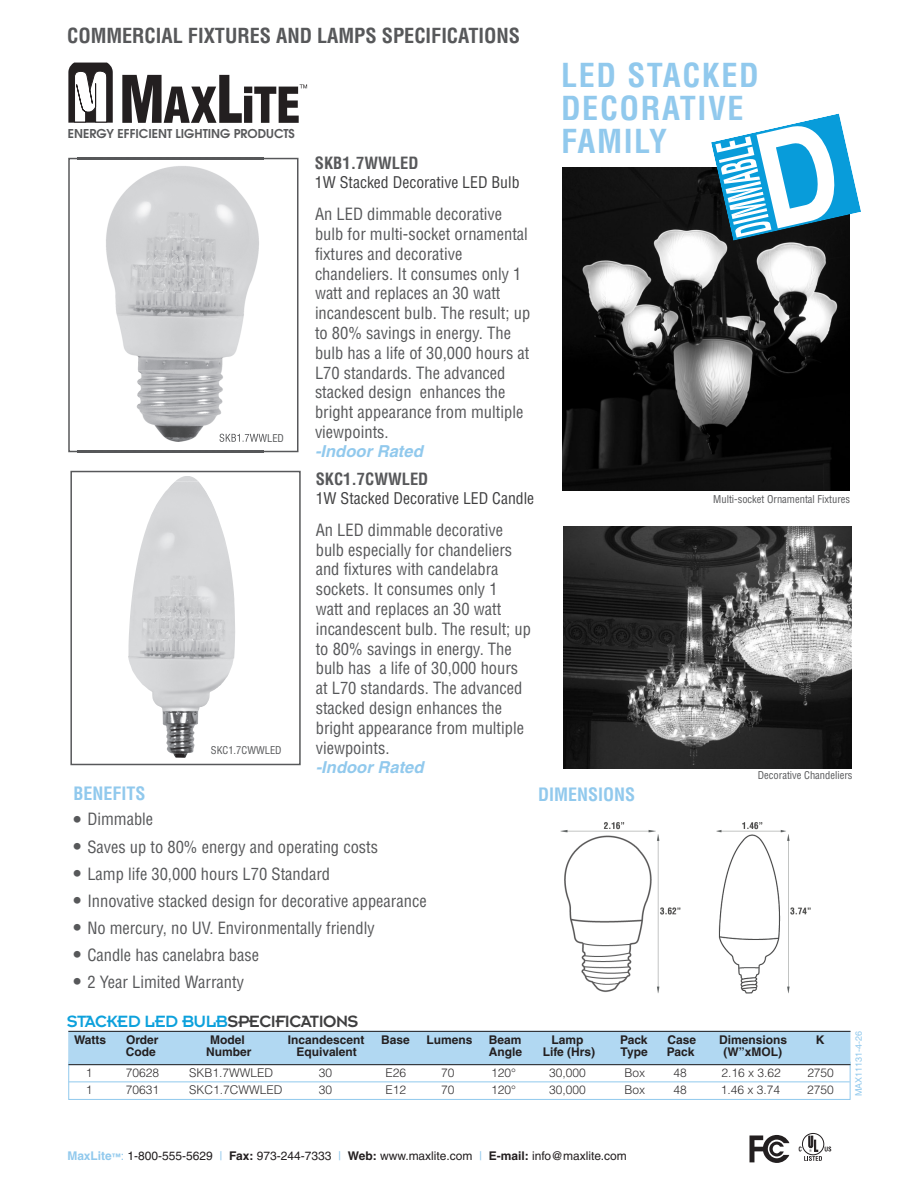
<style>
.page{position:relative;width:918px;height:1188px;background:#fff}
.page>*{position:absolute;margin:0;border:0;box-sizing:border-box;transform-origin:0 0}
.t1{font:700 condensed 32.25px/33px "Helvetica";letter-spacing:.05em;color:#91c9ed}
.t2{font:700 condensed 20.25px "Helvetica";color:#57585a}
.t3{font:18px "Insignia";letter-spacing:-.03em;color:#0da1dc}
.t4{font:700 condensed 18px "Helvetica";color:#91c9ed}
.t5{font:condensed 16.5px/19.8px "Helvetica";color:#57585a}
.t6{font:italic 700 16.5px "Helvetica";letter-spacing:.005em;color:#91c9ed}
.t7{font:700 condensed 16.5px "Helvetica";color:#57585a}
.t8{font:condensed 15.75px "Helvetica";color:#3e3e3f}
.t9{font:600 12.15px "Avant Garde";color:#57585a}
.t10{font:700 12px "Helvetica";color:#231f20}
.t11{font:300 12px "Helvetica";color:#312f30}
.t12{font:12px "Helvetica";color:#231f20}
.t13{font:condensed 10.5px "Helvetica";color:#57585a}
.t14{font:9px "Helvetica";color:#91c9ed}
.s1{font-weight:700;font-size:18px}
.s2{color:#3e3e3f}
.s3{font-weight:700;color:#91c9ed}
.s4{font-weight:700;font-size:9px;color:#91c9ed}
.s5{color:#91c9ed}
.s6{font-weight:700}
</style>
<div class="page">
<svg style="left:68px;top:63px;width:45px;height:60px"></svg>
<svg style="left:122px;top:75px;width:185px;height:48px"></svg>
<div style="left:68px;top:158px;width:230px;height:294px;border:2px solid #57585a"></div>
<img style="left:563px;top:167px;width:287px;height:324px">
<div style="left:68px;top:1062px;width:783px;height:38px;border:1px solid #91c9ed"></div>
<div style="left:68px;top:1031px;width:782px;height:34px;background:#b1d8f2"></div>
<hr style="left:68px;top:1031px;width:782px;height:1px;background:#231f20">
<hr style="left:68px;top:1064px;width:783px;height:1px;background:#231f20">
<div style="left:802px;top:1133px;width:22px;height:22px;border:1px solid #231f20;border-radius:50%"></div>
<svg style="left:799px;top:1136px;width:32px;height:25px"></svg>
<svg style="left:750px;top:1135px;width:39px;height:28px"></svg>
<img style="left:77px;top:157px;width:186px;height:314px">
<img style="left:77px;top:451px;width:186px;height:1px">
<img style="left:77px;top:158px;width:186px;height:1px">
<img style="left:220px;top:434px;width:43px;height:8px">
<hr style="left:69px;top:1082px;width:781px;height:1px;background:#91c9ed">
<div style="left:70px;top:471px;width:231px;height:294px;border:2px solid #57585a"></div>
<img style="left:560px;top:822px;width:121px;height:171px">
<img style="left:128px;top:482px;width:107px;height:271px">
<img style="left:175px;top:476px;width:24px;height:6px">
<img style="left:563px;top:526px;width:289px;height:242px">
<img style="left:716px;top:822px;width:95px;height:172px">
<svg style="left:711px;top:113px;width:150px;height:128px"></svg>
<p class="t2" style="left:67px;top:28px;width:454px">COMMERCIAL FIXTURES AND LAMPS SPECIFICATIONS</p>
<p class="t9" style="left:68px;top:129px;width:229px">ENERGY EFFICIENT LIGHTING PRODUCTS</p>
<p class="t13" style="left:211px;top:746px;width:72px">SKC1.7CWWLED</p>
<p class="t7" style="left:315px;top:157px;width:105px">SKB1.7WWLED</p>
<p class="t8" style="left:315px;top:177px;width:206px">1W Stacked Decorative LED Bulb</p>
<p class="t5" style="left:315px;top:206px;width:217px">An LED dimmable decorative bulb for multi-socket ornamental fixtures and decorative chandeliers. It consumes only 1 watt and replaces an 30 watt incandescent bulb. The result; up to 80% savings in energy. The bulb has a life of 30,000 hours at<br>L70 standards. The advanced stacked design enhances the bright appearance from multiple viewpoints.</p>
<p class="t6" style="left:315px;top:445px;width:109px">-Indoor Rated</p>
<p class="t7" style="left:316px;top:472px;width:114px">SKC1.7CWWLED</p>
<p class="t8" style="left:316px;top:492px;width:220px">1W Stacked Decorative LED Candle</p>
<p class="t5" style="left:316px;top:521px;width:217px">An LED dimmable decorative bulb especially for chandeliers and fixtures with candelabra sockets. It consumes only 1<br>watt and replaces an 30 watt incandescent bulb. The result; up to 80% savings in energy. The bulb has a life of 30,000 hours at L70 standards. The advanced stacked design enhances the bright appearance from multiple viewpoints.</p>
<p class="t6" style="left:316px;top:761px;width:109px">-Indoor Rated</p>
<h1 class="t1" style="left:561px;top:62px;width:199px">LED STACKED<br>DECORATIVE<br>FAMILY</h1>
<p class="t13" style="left:713px;top:495px;width:138px">Multi-socket Ornamental Fixtures</p>
<p class="t13" style="left:758px;top:771px;width:96px">Decorative Chandeliers</p>
<p class="t4" style="left:74px;top:786px;width:73px">BENEFITS</p>
<p class="t5" style="left:74px;top:811px;width:81px"><span class="s1">•</span> Dimmable</p>
<p class="t5" style="left:74px;top:838px;width:306px"><span class="s1">•</span> Saves up to 80% energy and operating costs</p>
<p class="t5" style="left:74px;top:865px;width:258px"><span class="s1">•</span> Lamp life 30,000 hours L70 Standard</p>
<p class="t5" style="left:74px;top:892px;width:355px"><span class="s1">•</span> Innovative stacked design for decorative appearance</p>
<p class="t5" style="left:74px;top:919px;width:303px"><span class="s1">•</span> No mercury, no UV. Environmentally friendly</p>
<p class="t5" style="left:74px;top:946px;width:187px"><span class="s1">•</span> Candle has canelabra base</p>
<p class="t5" style="left:74px;top:973px;width:172px"><span class="s1">•</span> 2 Year Limited Warranty</p>
<p class="t4" style="left:538px;top:788px;width:98px">DIMENSIONS</p>
<p class="t3" style="left:67px;top:1016px;width:293px">STACKED LED BULB<span class="s2">SPECIFICATIONS</span></p>
<p class="t10" style="left:74px;top:1036px;width:34px">Watts</p>
<p class="t10" style="left:126px;top:1036px;width:34px">Order</p>
<p class="t10" style="left:210px;top:1036px;width:36px">Model</p>
<p class="t10" style="left:288px;top:1036px;width:78px">Incandescent</p>
<p class="t10" style="left:381px;top:1036px;width:30px">Base</p>
<p class="t10" style="left:426px;top:1036px;width:47px">Lumens</p>
<p class="t10" style="left:489px;top:1036px;width:34px">Beam</p>
<p class="t10" style="left:552px;top:1036px;width:33px">Lamp</p>
<p class="t10" style="left:620px;top:1036px;width:29px">Pack</p>
<p class="t10" style="left:667px;top:1036px;width:30px">Case</p>
<p class="t10" style="left:719px;top:1036px;width:69px">Dimensions</p>
<p class="t10" style="left:816px;top:1036px;width:10px">K</p>
<p class="t10" style="left:126px;top:1048px;width:31px">Code</p>
<p class="t10" style="left:206px;top:1048px;width:47px">Number</p>
<p class="t10" style="left:297px;top:1048px;width:62px">Equivalent</p>
<p class="t10" style="left:489px;top:1048px;width:35px">Angle</p>
<p class="t10" style="left:543px;top:1048px;width:54px">Life (Hrs)</p>
<p class="t10" style="left:620px;top:1048px;width:29px">Type</p>
<p class="t10" style="left:667px;top:1048px;width:29px">Pack</p>
<p class="t10" style="left:724px;top:1048px;width:60px">(W”xMOL)</p>
<p class="t11" style="left:86px;top:1066px;width:8px">1</p>
<p class="t11" style="left:126px;top:1066px;width:35px">70628</p>
<p class="t11" style="left:189px;top:1066px;width:85px">SKB1.7WWLED</p>
<p class="t11" style="left:319px;top:1066px;width:15px">30</p>
<p class="t11" style="left:385px;top:1066px;width:22px">E26</p>
<p class="t11" style="left:441px;top:1066px;width:15px">70</p>
<p class="t11" style="left:491px;top:1066px;width:26px">120°</p>
<p class="t11" style="left:549px;top:1066px;width:38px">30,000</p>
<p class="t11" style="left:624px;top:1066px;width:22px">Box</p>
<p class="t11" style="left:674px;top:1066px;width:15px">48</p>
<p class="t11" style="left:721px;top:1066px;width:61px">2.16 x 3.62</p>
<p class="t11" style="left:807px;top:1066px;width:28px">2750</p>
<p class="t11" style="left:86px;top:1083px;width:8px">1</p>
<p class="t11" style="left:126px;top:1083px;width:35px">70631</p>
<p class="t11" style="left:189px;top:1083px;width:95px">SKC1.7CWWLED</p>
<p class="t11" style="left:319px;top:1083px;width:15px">30</p>
<p class="t11" style="left:385px;top:1083px;width:22px">E12</p>
<p class="t11" style="left:441px;top:1083px;width:15px">70</p>
<p class="t11" style="left:491px;top:1083px;width:26px">120°</p>
<p class="t11" style="left:549px;top:1083px;width:38px">30,000</p>
<p class="t11" style="left:624px;top:1083px;width:22px">Box</p>
<p class="t11" style="left:674px;top:1083px;width:15px">48</p>
<p class="t11" style="left:721px;top:1083px;width:61px">1.46 x 3.74</p>
<p class="t11" style="left:807px;top:1083px;width:28px">2750</p>
<p class="t14" style="left:855px;top:1096px;width:67px;rotate:-90deg">MAX11131-4-26</p>
<p class="t12" style="left:67px;top:1152px;width:561px"><span class="s3">MaxLite</span><span class="s4">™</span><span class="s5">:</span> 1-800-555-5629 <span class="s5">|</span> <span class="s6">Fax:</span> 973-244-7333 <span class="s5">|</span> <span class="s6">Web:</span> www.maxlite.com <span class="s5">|</span> <span class="s6">E-mail:</span> info@maxlite.com</p>
</div>
